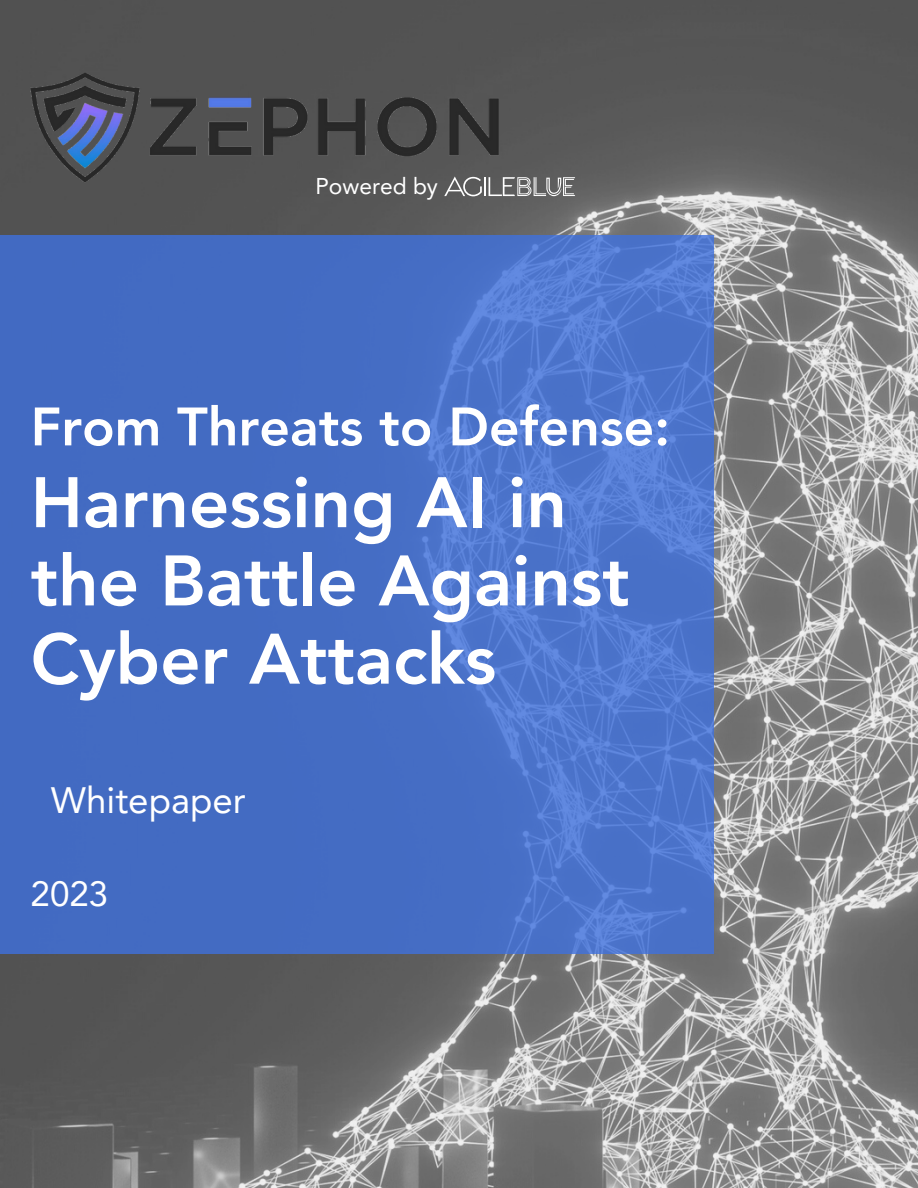
<style>
.page{position:relative;width:918px;height:1188px;background:#fff}
.page>*{position:absolute;margin:0;border:0;box-sizing:border-box;transform-origin:0 0}
.t1{font:800 70.65px/78.3px "Avenir LT Pro";color:#fff}
.t2{font:800 53.55px "Avenir LT Pro";color:#fff}
.t3{font:36.75px "Avenir LT Pro";color:#fff}
.t4{font:34.95px "Avenir LT Pro";color:#fff}
.t5{font:22.8px "Avenir LT Pro";color:#fff}
</style>
<div class="page">
<img style="left:0;top:0;width:918px;height:1188px">
<svg style="left:0;top:235px;width:713px;height:719px;background:#476fc7"></svg>
<img style="left:31px;top:73px;width:468px;height:110px">
<svg style="left:444px;top:177px;width:131px;height:19px;background:#878787"></svg>
<p class="t5" style="left:315px;top:177px;width:124px">Powered by</p>
<p class="t2" style="left:31px;top:405px;width:641px">From Threats to Defense:</p>
<p class="t1" style="left:31px;top:470px;width:601px">Harnessing AI in the Battle Against<br>Cyber Attacks</p>
<p class="t3" style="left:51px;top:785px;width:197px">Whitepaper</p>
<p class="t4" style="left:31px;top:880px;width:79px">2023</p>
</div>
